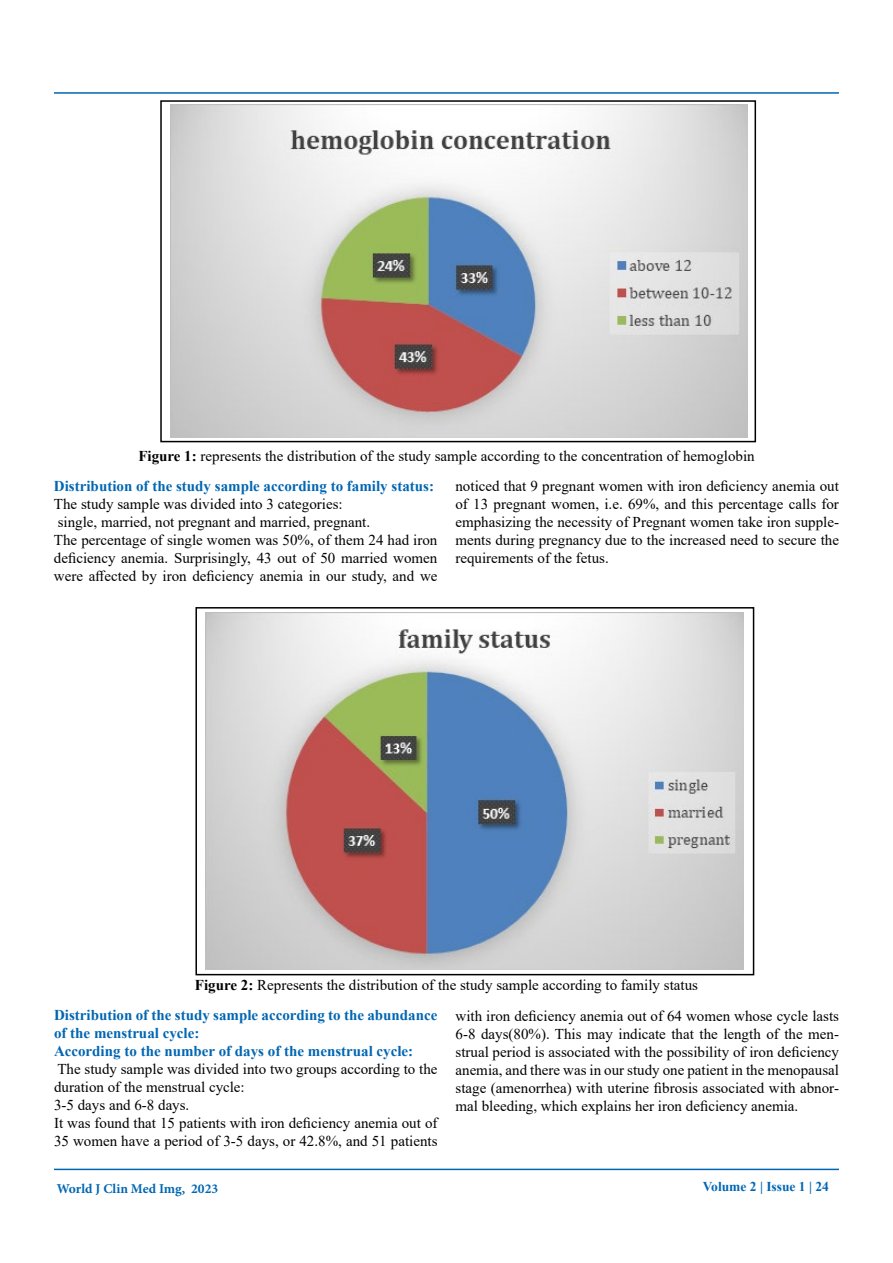
<style>
.page{position:relative;width:893px;height:1263px;background:#fff}
.page>*{position:absolute;margin:0;border:0;box-sizing:border-box;transform-origin:0 0}
.t1{font:15px/18px "Times New Roman";color:#000}
.t2{font:700 15px/18px "Times New Roman";color:#0066b3}
.t3{font:700 13.5px "Minion Pro";color:#0066b3}
.t4{font:700 13.5px "Times New Roman";color:#0066b3}
.s1{font-weight:700}
.s2{font-weight:700;color:#0066b3}
</style>
<div class="page">
<hr style="left:54px;top:92px;width:785px;height:2px;background:#0066b3">
<hr style="left:54px;top:1169px;width:785px;height:1px;background:#0066b3">
<img style="left:170px;top:105px;width:577px;height:333px">
<div style="left:160px;top:100px;width:596px;height:342px;border:2px solid #000"></div>
<img style="left:205px;top:612px;width:539px;height:357px">
<div style="left:195px;top:607px;width:559px;height:368px;border:2px solid #000"></div>
<p class="t1" style="left:54px;top:440px;width:702px;line-height:30.3px;text-indent:84px"><span class="s1">Figure 1:</span> represents the distribution of the study sample according to the concentration of hemoglobin<br><span class="s2">Distribution of the study sample according to family status:</span></p>
<p class="t1" style="left:54px;top:495px;width:385px">The study sample was divided into 3 categories:<br>single, married, not pregnant and married, pregnant.<br>The percentage of single women was 50%, of them 24 had iron deficiency anemia. Surprisingly, 43 out of 50 married women were affected by iron deficiency anemia in our study, and we</p>
<p class="t1" style="left:455px;top:477px;width:385px;text-align:justify">noticed that 9 pregnant women with iron deficiency anemia out of 13 pregnant women, i.e. 69%, and this percentage calls for emphasizing the necessity of Pregnant women take iron supple&shy;ments during pregnancy due to the increased need to secure the requirements of the fetus.</p>
<p class="t1" style="left:54px;top:970px;width:645px;line-height:30.2px;text-indent:141px"><span class="s1">Figure 2:</span> Represents the distribution of the study sample according to family status<br><span class="s2">Distribution of the study sample according to the abundance</span></p>
<p class="t2" style="left:54px;top:1024px;width:361px">of the menstrual cycle:<br>According to the number of days of the menstrual cycle:</p>
<p class="t1" style="left:54px;top:1060px;width:385px">The study sample was divided into two groups according to the duration of the menstrual cycle:<br>3-5 days and 6-8 days.<br>It was found that 15 patients with iron deficiency anemia out of 35 women have a period of 3-5 days, or 42.8%, and 51 patients</p>
<p class="t1" style="left:455px;top:1006px;width:385px;text-align:justify">with iron deficiency anemia out of 64 women whose cycle lasts 6-8 days(80%). This may indicate that the length of the men&shy;strual period is associated with the possibility of iron deficiency anemia, and there was in our study one patient in the menopausal stage (amenorrhea) with uterine fibrosis associated with abnor&shy;mal bleeding, which explains her iron deficiency anemia.</p>
<p class="t3" style="left:57px;top:1179px;width:163px">World J Clin Med Img, 2023</p>
<p class="t4" style="left:703px;top:1177px;width:128px">Volume 2 | Issue 1 | 24</p>
</div>
